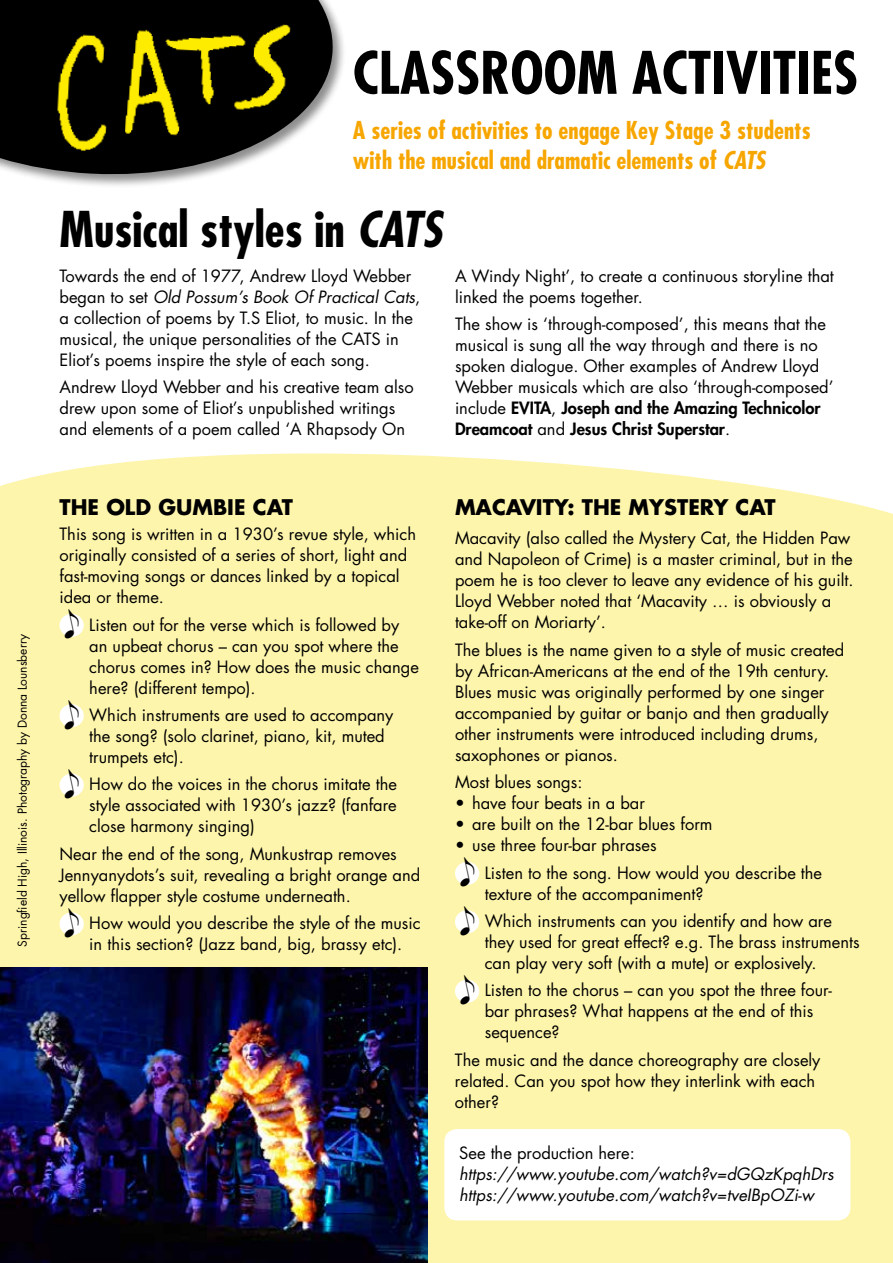
<style>
.page{position:relative;width:893px;height:1263px;background:#fff}
.page>*{position:absolute;margin:0;border:0;box-sizing:border-box;transform-origin:0 0}
.t1{font:700 condensed 57px "Futura Std";color:#000}
.t2{font:700 condensed 48px "Futura Std";color:#000}
.t3{font:700 condensed 24px/30px "Futura Std";color:#f7a600}
.t4{font:700 21px "Futura Std";color:#000}
.t5{font:16.5px/21px "Futura Std";color:#000}
.t6{font:italic 16.5px/21px "Futura Std";color:#000}
.t7{font:12px "Futura Std";color:#000}
.s1{font-style:italic}
.s2{font-weight:800}
</style>
<div class="page">
<div style="left:0;top:453px;width:893px;height:810px;background:#fef5ac"></div>
<svg style="left:60px;top:614px;width:24px;height:23px"></svg>
<svg style="left:60px;top:704px;width:24px;height:23px"></svg>
<svg style="left:60px;top:774px;width:24px;height:23px"></svg>
<svg style="left:60px;top:912px;width:24px;height:23px"></svg>
<div style="left:0;top:0;width:347px;height:189px;background:#000;opacity:.45"></div>
<svg style="left:0;top:0;width:336px;height:180px;fill:#000"></svg>
<img style="left:46px;top:7px;width:256px;height:158px">
<div style="left:455px;top:862px;width:24px;height:23px;background:#fff;border-radius:50%"></div>
<div style="left:455px;top:910px;width:24px;height:23px;background:#fff;border-radius:50%"></div>
<div style="left:455px;top:980px;width:24px;height:23px;background:#fff;border-radius:50%"></div>
<div style="left:444px;top:1129px;width:406px;height:91px;background:#fff;border-radius:13px"></div>
<img style="left:0;top:967px;width:427px;height:296px">
<svg style="left:60px;top:607px;width:22px;height:32px"></svg>
<svg style="left:60px;top:698px;width:22px;height:32px"></svg>
<svg style="left:60px;top:767px;width:22px;height:32px"></svg>
<svg style="left:60px;top:906px;width:22px;height:32px"></svg>
<svg style="left:455px;top:855px;width:22px;height:32px"></svg>
<svg style="left:455px;top:904px;width:22px;height:32px"></svg>
<svg style="left:455px;top:973px;width:22px;height:32px"></svg>
<p class="t7" style="left:15px;top:946px;width:314px;rotate:-90deg">Springfield High, Illinois. Photography by Donna Lounsberry</p>
<h1 class="t1" style="left:353px;top:37px;width:507px">Classroom activities</h1>
<h3 class="t3" style="left:353px;top:115px;width:459px">A series of activities to engage Key Stage 3 students with the musical and dramatic elements of <span class="s1">CATS</span></h3>
<h2 class="t2" style="left:60px;top:199px;width:384px">Musical styles in <span class="s1">CATS</span></h2>
<p class="t5" style="left:60px;top:265px;width:362px">Towards the end of 1977, Andrew Lloyd Webber began to set <span class="s1">Old Possum’s Book Of Practical Cats</span>, a collection of poems by T.S Eliot, to music. In the musical, the unique personalities of the CATS in Eliot’s poems inspire the style of each song.</p>
<p class="t5" style="left:60px;top:376px;width:356px">Andrew Lloyd Webber and his creative team also drew upon some of Eliot’s unpublished writings and elements of a poem called ‘A Rhapsody On</p>
<p class="t5" style="left:455px;top:265px;width:380px">A Windy Night’, to create a continuous storyline that linked the poems together.</p>
<p class="t5" style="left:455px;top:313px;width:380px">The show is ‘through-composed’, this means that the musical is sung all the way through and there is no spoken dialogue. Other examples of Andrew Lloyd Webber musicals which are also ‘through-composed’ include <span class="s2">EVITA</span>, <span class="s2">Joseph and the Amazing Technicolor Dreamcoat</span> and <span class="s2">Jesus Christ Superstar</span>.</p>
<p class="t4" style="left:60px;top:493px;width:235px">THE OLD GUMBIE CAT</p>
<p class="t5" style="left:60px;top:524px;width:358px">This song is written in a 1930’s revue style, which originally consisted of a series of short, light and fast-moving songs or dances linked by a topical idea or theme.</p>
<p class="t5" style="left:89px;top:614px;width:331px">Listen out for the verse which is followed by an upbeat chorus – can you spot where the chorus comes in? How does the music change here? (different tempo).</p>
<p class="t5" style="left:89px;top:704px;width:306px">Which instruments are used to accompany the song? (solo clarinet, piano, kit, muted trumpets etc).</p>
<p class="t5" style="left:89px;top:774px;width:309px;text-align:justify">How do the voices in the chorus imitate the style associated with 1930’s jazz? (fanfare close harmony singing)</p>
<p class="t5" style="left:60px;top:843px;width:362px">Near the end of the song, Munkustrap removes<br>Jennyanydots’s suit, revealing a bright orange and yellow flapper style costume underneath.</p>
<p class="t5" style="left:89px;top:913px;width:333px">How would you describe the style of the music in this section? (Jazz band, big, brassy etc).</p>
<p class="t4" style="left:455px;top:493px;width:141px">MACAVITY: THE</p>
<p class="t4" style="left:629px;top:493px;width:148px">MYSTE RY CAT</p>
<p class="t5" style="left:455px;top:528px;width:400px">Macavity (also called the Mystery Cat, the Hidden Paw and Napoleon of Crime) is a master criminal, but in the poem he is too clever to leave any evidence of his guilt.<br>Lloyd Webber noted that ‘Macavity … is obviously a take-off on Moriarty’.</p>
<p class="t5" style="left:455px;top:639px;width:391px">The blues is the name given to a style of music created by African-Americans at the end of the 19th century.<br>Blues music was originally performed by one singer accompanied by guitar or banjo and then gradually other instruments were introduced including drums, saxophones or pianos.</p>
<p class="t5" style="left:455px;top:772px;width:129px">Most blues songs:</p>
<p class="t5" style="left:455px;top:793px;width:191px">• have four beats in a bar</p>
<p class="t5" style="left:455px;top:814px;width:259px">• are built on the 12-bar blues form</p>
<p class="t5" style="left:455px;top:835px;width:203px">• use three four-bar phrases</p>
<p class="t5" style="left:485px;top:862px;width:339px">Listen to the song. How would you describe the texture of the accompaniment?</p>
<p class="t5" style="left:485px;top:910px;width:376px">Which instruments can you identify and how are they used for great effect? e.g. The brass instruments can play very soft (with a mute) or explosively.</p>
<p class="t5" style="left:485px;top:980px;width:349px">Listen to the chorus – can you spot the three four&shy;bar phrases? What happens at the end of this sequence?</p>
<p class="t5" style="left:455px;top:1049px;width:367px">The music and the dance choreography are closely related. Can you spot how they interlink with each other?</p>
<p class="t5" style="left:459px;top:1142px;width:177px">See the production here:</p>
<p class="t6" style="left:459px;top:1163px;width:376px">https://www.youtube.com/watch?v=dGQzKpqhDrs https://www.youtube.com/watch?v=tveIBpOZi-w</p>
</div>
